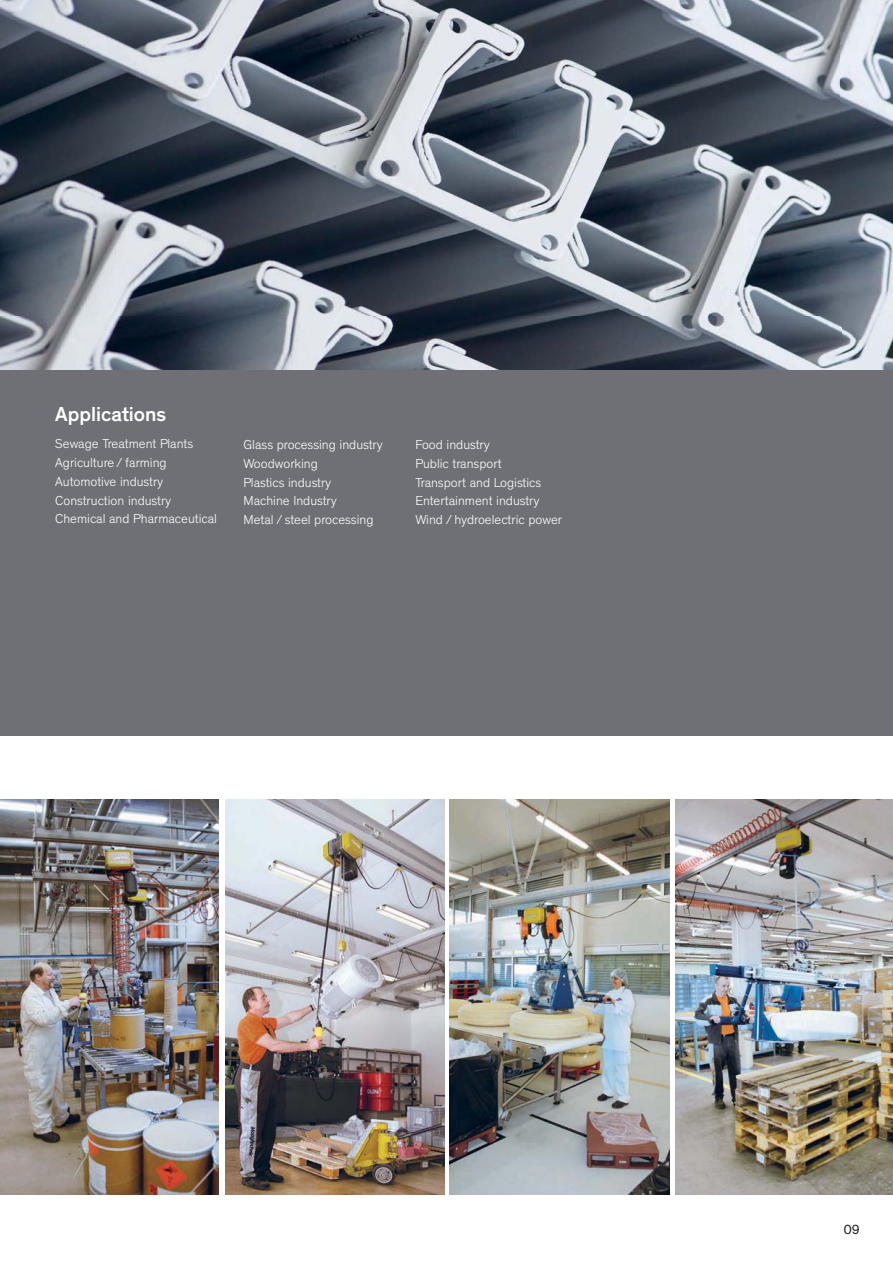
<style>
.page{position:relative;width:893px;height:1263px;background:#fff}
.page>*{position:absolute;margin:0;border:0;box-sizing:border-box;transform-origin:0 0}
.t1{font:500 20.7px "Theinhardt";color:#fff}
.t2{font:13.5px "Theinhardt";color:#231f20}
.t3{font:300 13.2px/18.8px "Theinhardt";color:#fff}
</style>
<div class="page">
<div style="left:0;top:370px;width:893px;height:366px;background:#6e7076"></div>
<img style="left:0;top:0;width:893px;height:370px">
<img style="left:676px;top:799px;width:217px;height:396px">
<img style="left:0;top:799px;width:219px;height:396px">
<img style="left:225px;top:799px;width:219px;height:396px">
<img style="left:450px;top:799px;width:220px;height:396px">
<h1 class="t1" style="left:55px;top:406px;width:113px">Applications</h1>
<p class="t3" style="left:55px;top:436px;width:163px">Sewage Treatment Plants<br>Agriculture / farming<br>Automotive industry<br>Construction industry<br>Chemical and Pharmaceutical</p>
<p class="t3" style="left:244px;top:437px;width:141px">Glass processing industry<br>Woodworking<br>Plastics industry<br>Machine Industry<br>Metal / steel processing</p>
<p class="t3" style="left:415px;top:437px;width:148px">Food industry<br>Public transport<br>Transport and Logistics<br>Entertainment industry<br>Wind / hydroelectric power</p>
<p class="t2" style="left:844px;top:1224px;width:17px">09</p>
</div>
